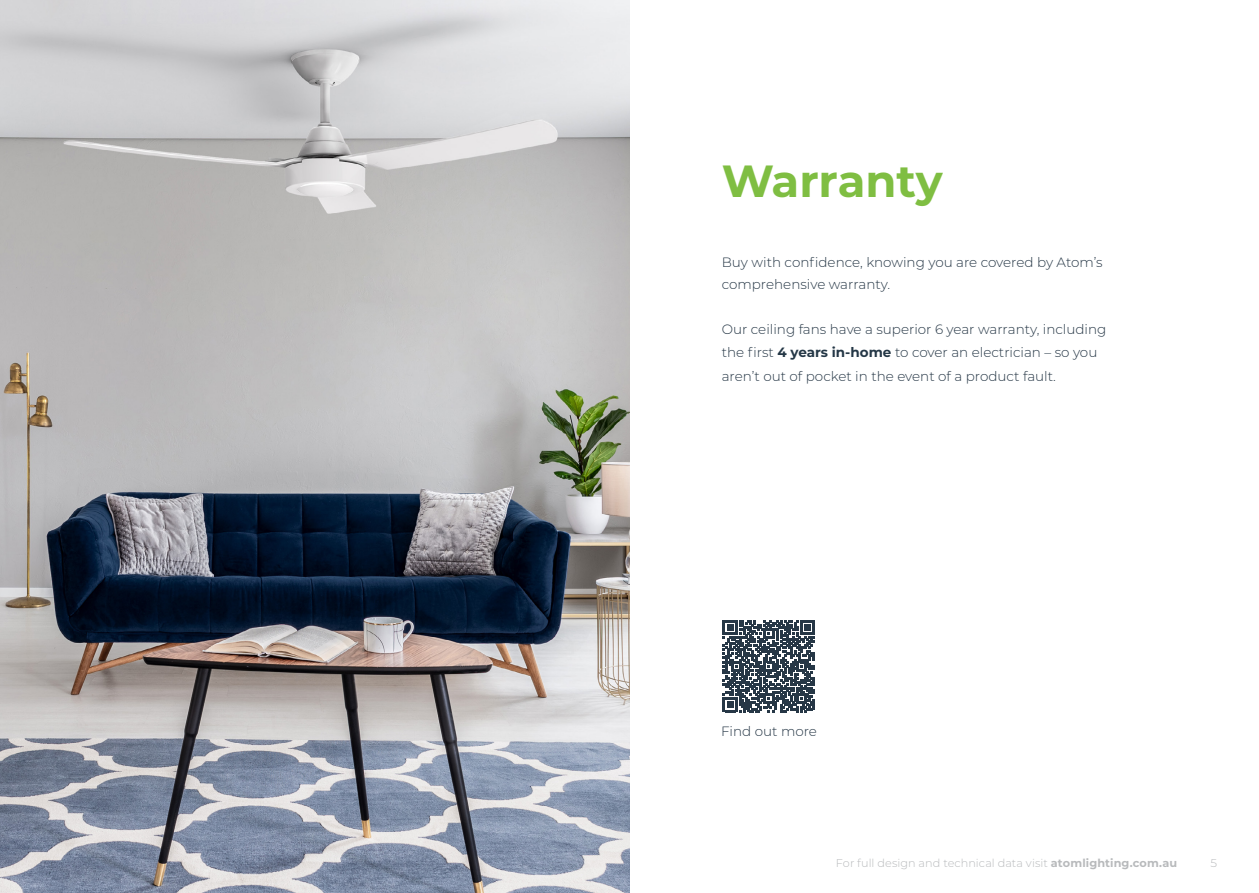
<style>
.page{position:relative;width:1259px;height:893px;background:#fff}
.page>*{position:absolute;margin:0;border:0;box-sizing:border-box;transform-origin:0 0}
.t1{font:700 45px "Montserrat";letter-spacing:-.005em;color:#7fbe42}
.t2{font:300 13.5px/22.5px "Montserrat";color:#253645}
.t3{font:300 13.5px "Montserrat";color:#263746}
.t4{font:300 11.25px "Montserrat";letter-spacing:.005em;color:#b8babc}
.t5{font:300 11.25px "Montserrat";letter-spacing:.005em;color:#b8babc;scale:1.06 1}
.s1{font-weight:700;color:#243746}
.s2{font-weight:700}
</style>
<div class="page">
<svg style="left:723px;top:620px;width:92px;height:92px"></svg>
<img style="left:0;top:0;width:629px;height:893px">
<h1 class="t1" style="left:722px;top:149px;width:222px">Warranty</h1>
<p class="t2" style="left:722px;top:250px;width:382px">Buy with confidence, knowing you are covered by Atom’s comprehensive warranty.</p>
<p class="t2" style="left:722px;top:318px;width:386px">Our ceiling fans have a superior 6 year warranty, including the first <span class="s1">4 years in-home</span> to cover an electrician – so you</p>
<p class="t2" style="left:722px;top:364px;width:336px">aren’t out of pocket in the event of a product fault.</p>
<p class="t3" style="left:721px;top:722px;width:97px">Find out more</p>
<p class="t4" style="left:835px;top:856px;width:343px">For full design and technical data visit <span class="s2">atomlighting.com.au</span></p>
<p class="t5" style="left:1210px;top:856px;width:8px">5</p>
</div>
